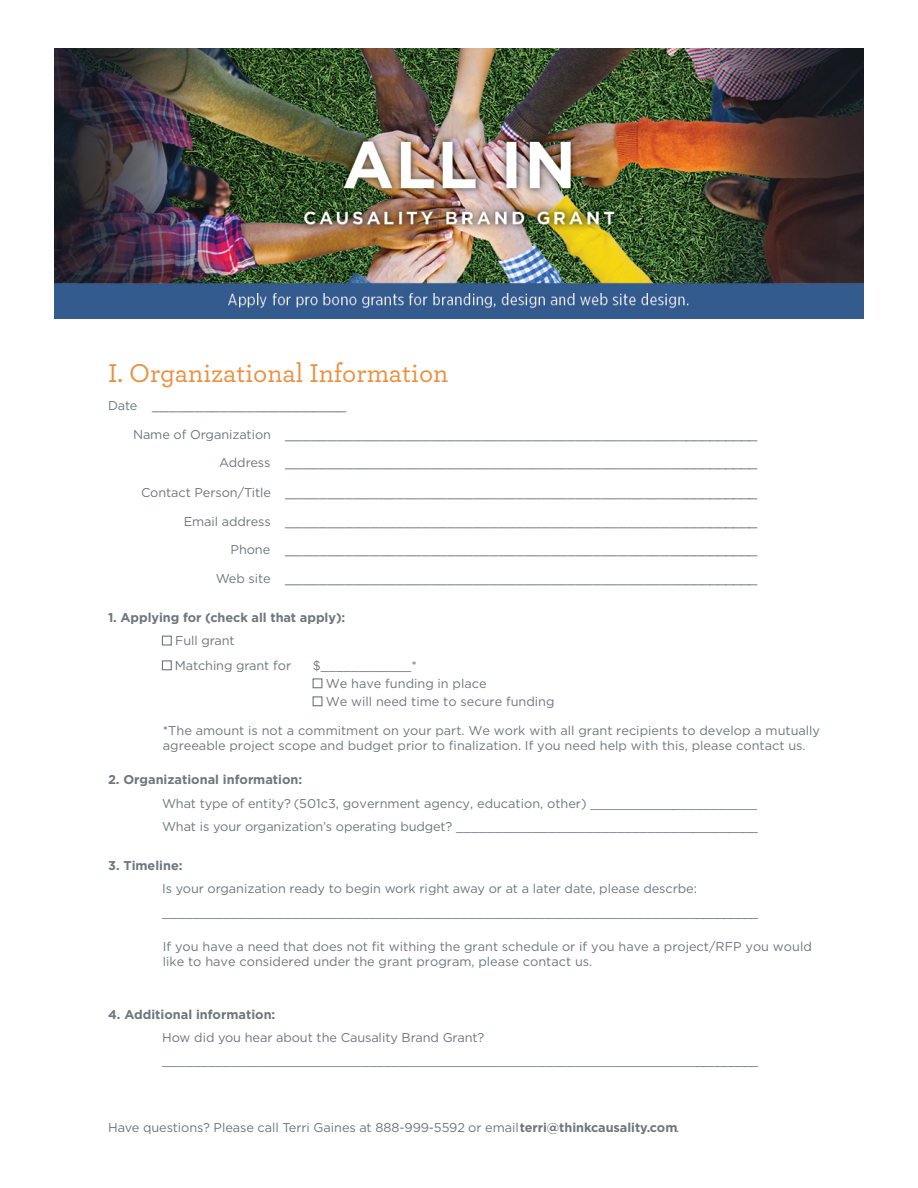
<style>
.page{position:relative;width:918px;height:1188px;background:#fff}
.page>*{position:absolute;margin:0;border:0;box-sizing:border-box;transform-origin:0 0}
.t1{font:500 27px "Archer";color:#ea9042}
.t2{font:14.25px/28.5px "Gotham";color:#6d777c;text-align:right}
.t3{font:12.75px/23.2px "Gotham";color:#6d777c}
.t4{font:700 12.75px "Gotham";color:#6d777c}
.s1{font-size:12.75px}
.s2{font-weight:700}
</style>
<div class="page">
<div style="left:162px;top:636px;width:10px;height:10px;border:1px solid #6d777c"></div>
<div style="left:162px;top:660px;width:10px;height:10px;border:1px solid #6d777c"></div>
<div style="left:313px;top:678px;width:9px;height:10px;border:1px solid #6d777c"></div>
<div style="left:313px;top:696px;width:9px;height:10px;border:1px solid #6d777c"></div>
<img style="left:54px;top:48px;width:810px;height:270px">
<h1 class="t1" style="left:108px;top:353px;width:342px">I. Organizational Information</h1>
<p class="t2" style="left:108px;top:391px;width:240px"><span class="s1">Date</span> _______________________</p>
<p class="t2" style="left:133px;top:419px;width:626px"><span class="s1">Name of Organization</span> ________________________________________________________</p>
<p class="t2" style="left:219px;top:448px;width:540px"><span class="s1">Address</span> ________________________________________________________</p>
<p class="t2" style="left:141px;top:478px;width:618px"><span class="s1">Contact Person/Title</span> ________________________________________________________ <span class="s1">Email address</span> ________________________________________________________ <span class="s1">Phone</span> ________________________________________________________<br><span class="s1">Web site</span> ________________________________________________________</p>
<p class="t4" style="left:108px;top:610px;width:239px">1. Applying for (check all that apply):</p>
<p class="t3" style="left:175px;top:628px;width:118px;line-height:24.8px">Full grant<br>Matching grant for</p>
<p class="t3" style="left:326px;top:656px;width:230px;line-height:18px;text-indent:-13px">$____________*<br>We have funding in place<br>We will need time to secure funding</p>
<p class="t3" style="left:163px;top:723px;width:659px;line-height:15.3px">*The amount is not a commitment on your part. We work with all grant recipients to develop a mutually agreeable project scope and budget prior to finalization. If you need help with this, please contact us.</p>
<p class="t4" style="left:108px;top:773px;width:196px">2. Organizational information:</p>
<p class="t3" style="left:162px;top:791px;width:597px">What type of entity? (501c3, government agency, education, other) ______________________<br>What is your organization’s operating budget? ________________________________________</p>
<p class="t4" style="left:108px;top:858px;width:76px">3. Timeline:</p>
<p class="t3" style="left:162px;top:877px;width:597px">Is your organization ready to begin work right away or at a later date, please descrbe: _______________________________________________________________________________</p>
<p class="t3" style="left:163px;top:939px;width:650px;line-height:15.3px">If you have a need that does not fit withing the grant schedule or if you have a project/RFP you would like to have considered under the grant program, please contact us.</p>
<p class="t4" style="left:108px;top:1007px;width:169px">4. Additional information:</p>
<p class="t3" style="left:162px;top:1025px;width:597px">How did you hear about the Causality Brand Grant? _______________________________________________________________________________</p>
<p class="t3" style="left:108px;top:1115px;width:573px">Have questions? Please call Terri Gaines at 888-999-5592 or email<span class="s2">terri@thinkcausality.com</span>.</p>
</div>
